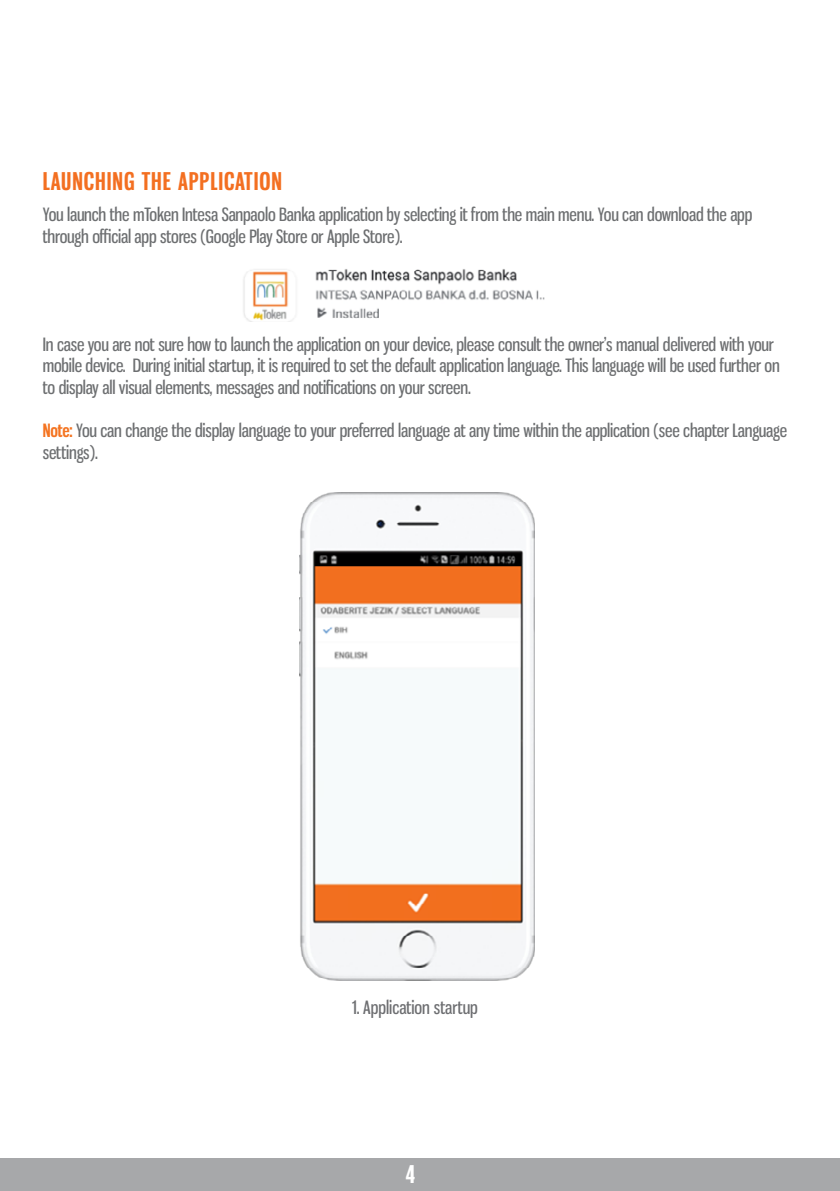
<style>
.page{position:relative;width:840px;height:1191px;background:#fff}
.page>*{position:absolute;margin:0;border:0;box-sizing:border-box;transform-origin:0 0}
.t1{font:700 24px "Gnuolane Rg";letter-spacing:.04em;color:#f36f21}
.t2{font:700 24px "Gnuolane Rg";color:#fff}
.t3{font:18px/21.6px "Gnuolane Rg";letter-spacing:-.01em;color:#6d6f71}
.t4{font:18px "Gnuolane Rg";color:#6d6e71}
.s1{font-weight:700;color:#f47421}
</style>
<div class="page">
<div style="left:0;top:1158px;width:839px;height:33px;background:#a7a8aa"></div>
<img style="left:299px;top:492px;width:235px;height:488px">
<img style="left:243px;top:269px;width:302px;height:53px">
<h1 class="t1" style="left:43px;top:166px;width:241px">LAUNCHING THE APPLICATION</h1>
<p class="t3" style="left:43px;top:203px;width:710px">You launch the mToken Intesa Sanpaolo Banka application by selecting it from the main menu. You can download the app through official app stores (Google Play Store or Apple Store).</p>
<p class="t3" style="left:43px;top:333px;width:738px">In case you are not sure how to launch the application on your device, please consult the owner’s manual delivered with your mobile device. During initial startup, it is required to set the default application language. This language will be used further on to display all visual elements, messages and notifications on your screen.</p>
<p class="t3" style="left:43px;top:419px;width:745px"><span class="s1">Note:</span> You can change the display language to your preferred language at any time within the application (see chapter Language settings).</p>
<p class="t4" style="left:352px;top:996px;width:127px">1. Application startup</p>
<h1 class="t2" style="left:406px;top:1159px;width:11px">4</h1>
</div>
